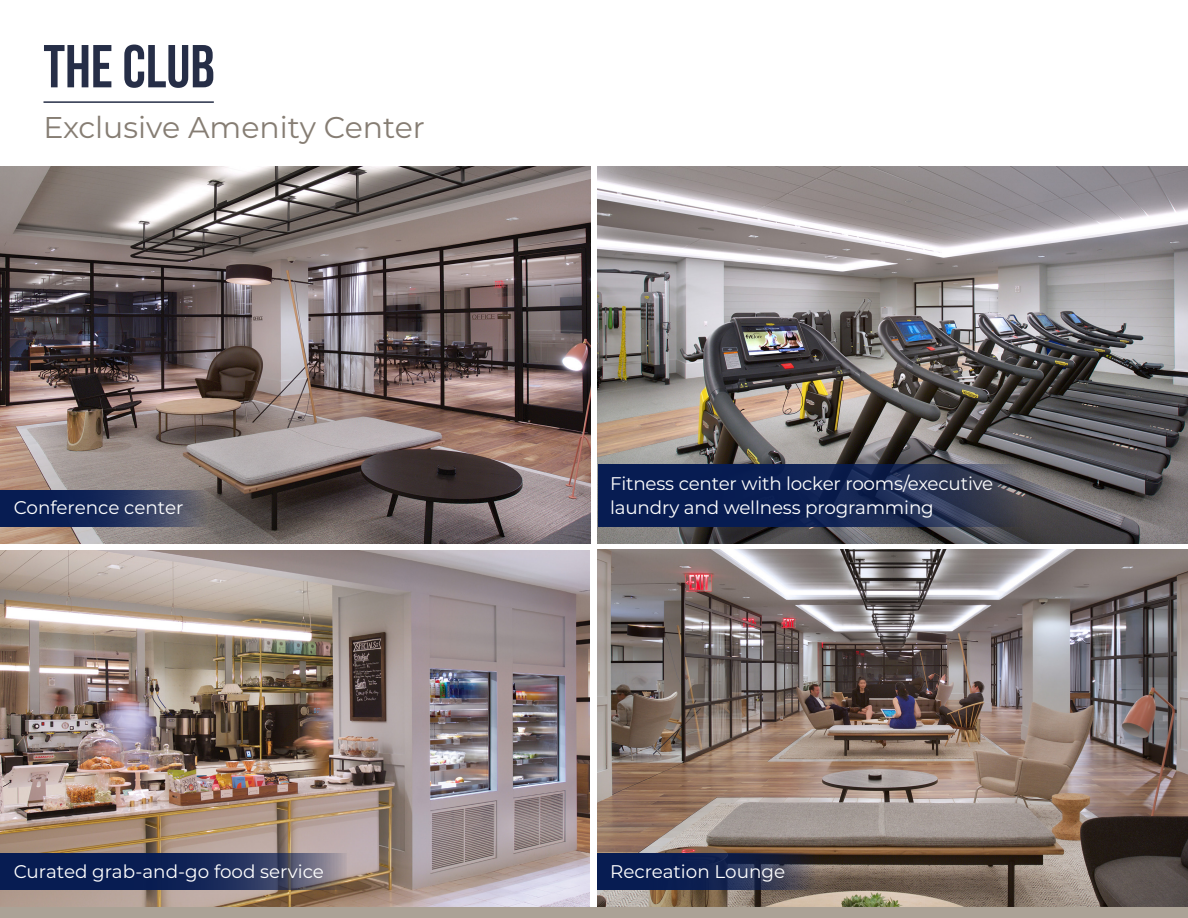
<style>
.page{position:relative;width:1188px;height:918px;background:#fff}
.page>*{position:absolute;margin:0;border:0;box-sizing:border-box;transform-origin:0 0}
.t1{font:700 60.45px "Bebas Neue";color:#262e47}
.t2{font:30px "Montserrat";color:#867d73}
.t3{font:18.3px/23.9px "Montserrat";letter-spacing:-.01em;color:#fff}
</style>
<div class="page">
<img style="left:598px;top:167px;width:590px;height:376px">
<img style="left:598px;top:550px;width:590px;height:357px">
<img style="left:0;top:551px;width:590px;height:356px">
<img style="left:0;top:167px;width:590px;height:376px">
<svg style="left:598px;top:854px;width:217px;height:36px;background:#1b2850"></svg>
<svg style="left:0;top:854px;width:347px;height:36px;background:#23315c"></svg>
<svg style="left:598px;top:464px;width:425px;height:62px;background:#172752"></svg>
<svg style="left:0;top:490px;width:206px;height:36px;background:#24325b"></svg>
<hr style="left:44px;top:101px;width:170px;height:2px;background:#262e47">
<div style="left:0;top:907px;width:1188px;height:11px;background:#aba296"></div>
<p class="t1" style="left:44px;top:33px;width:173px">The Club</p>
<p class="t2" style="left:44px;top:107px;width:383px">Exclusive Amenity Center</p>
<p class="t3" style="left:14px;top:494px;width:171px">Conference center</p>
<p class="t3" style="left:14px;top:859px;width:312px">Curated grab-and-go food service</p>
<p class="t3" style="left:610px;top:471px;width:385px">Fitness center with locker rooms/executive laundry and wellness programming</p>
<p class="t3" style="left:610px;top:859px;width:177px">Recreation Lounge</p>
</div>
